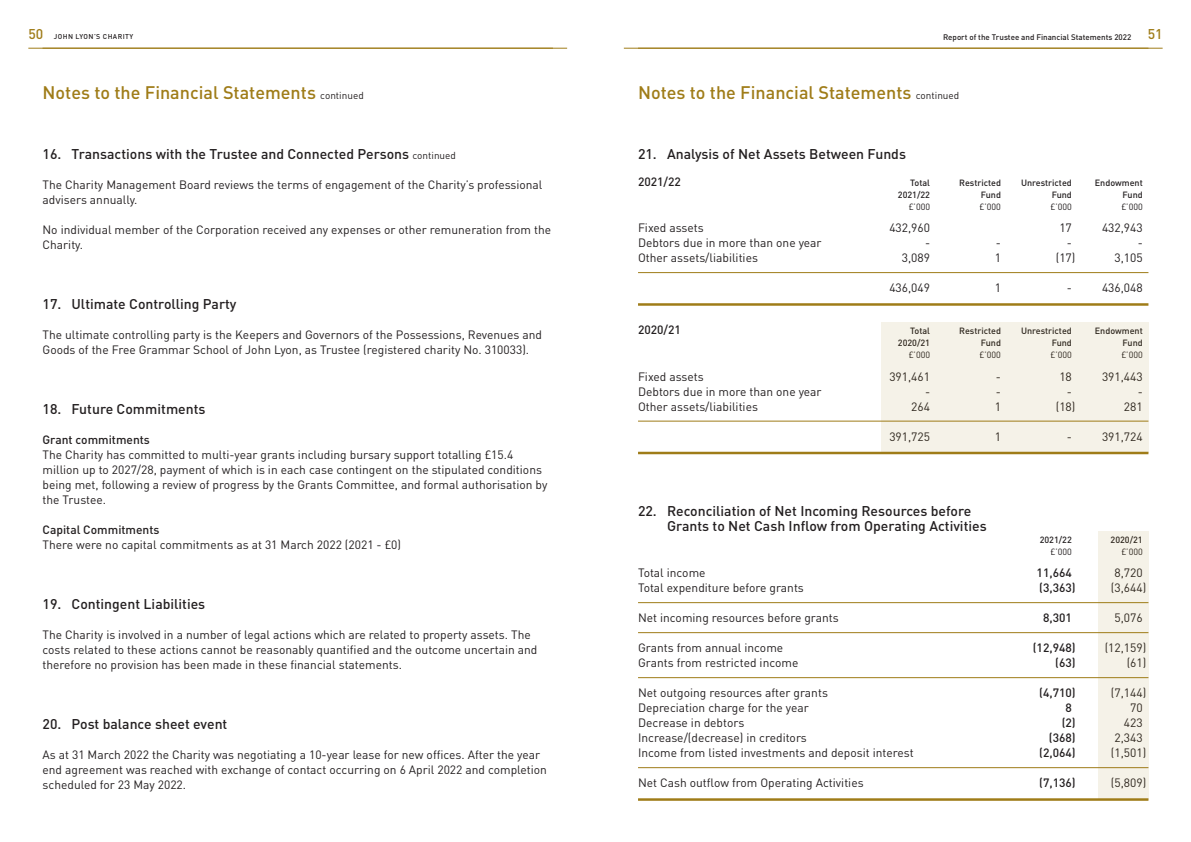
<style>
.page{position:relative;width:1191px;height:842px;background:#fff}
.page>*{position:absolute;margin:0;border:0;box-sizing:border-box;transform-origin:0 0}
.t1{font:500 18px "DINOT";color:#9f7c18}
.t2{font:500 14px/15px "DINOT";color:#231f20}
.t3{font:12px/15px "DINOT";color:#231f20}
.t4{font:500 12px "DINOT";color:#231f20}
.t5{font:500 9px "DINOT";color:#231f20}
.t6{font:9px "DINOT";color:#231f20}
.t7{font:500 8px "DINOT";color:#231f20}
.t8{font:500 7px "DINOT";letter-spacing:.06em;color:#231f20}
.s1{font-size:14px;color:#9f7c18}
.s2{font-weight:400;font-size:10px;color:#231f20}
.s3{font-weight:400;font-size:10px}
</style>
<div class="page">
<hr style="left:638px;top:48px;width:524px;height:1px;background:#9f7c18">
<hr style="left:28px;top:48px;width:525px;height:1px;background:#9f7c18">
<hr style="left:638px;top:272px;width:510px;height:1px;background:#9f7c18">
<hr style="left:638px;top:303px;width:510px;height:3px;background:#9f7c18">
<hr style="left:638px;top:421px;width:510px;height:1px;background:#9f7c18">
<hr style="left:638px;top:452px;width:510px;height:2px;background:#9f7c18">
<hr style="left:638px;top:602px;width:510px;height:1px;background:#9f7c18">
<hr style="left:638px;top:632px;width:510px;height:1px;background:#9f7c18">
<hr style="left:638px;top:677px;width:510px;height:1px;background:#9f7c18">
<hr style="left:638px;top:767px;width:510px;height:1px;background:#9f7c18">
<hr style="left:638px;top:798px;width:510px;height:3px;background:#9f7c18">
<hr style="left:624px;top:48px;width:524px;height:1px;background:#9f7c18">
<div style="left:881px;top:322px;width:267px;height:131px;background:#f5f2e8"></div>
<div style="left:1098px;top:531px;width:50px;height:268px;background:#f5f2e8"></div>
<hr style="left:43px;top:48px;width:524px;height:1px;background:#9f7c18">
<p class="t8" style="left:28px;top:32px;width:106px"><span class="s1">50</span> JOHN LYON’S CHARITY</p>
<h1 class="t1" style="left:43px;top:80px;width:323px">Notes to the Financial Statements <span class="s2">continued</span></h1>
<p class="t2" style="left:43px;top:146px;width:415px">16. Transactions with the Trustee and Connected Persons <span class="s3">continued</span></p>
<p class="t3" style="left:43px;top:176px;width:501px">The Charity Management Board reviews the terms of engagement of the Charity’s professional advisers annually.</p>
<p class="t3" style="left:43px;top:221px;width:510px">No individual member of the Corporation received any expenses or other remuneration from the<br>Charity.</p>
<p class="t2" style="left:43px;top:296px;width:195px">17. Ultimate Controlling Party</p>
<p class="t3" style="left:43px;top:326px;width:501px">The ultimate controlling party is the Keepers and Governors of the Possessions, Revenues and<br>Goods of the Free Grammar School of John Lyon, as Trustee (registered charity No. 310033).</p>
<p class="t2" style="left:43px;top:401px;width:164px">18. Future Commitments</p>
<p class="t4" style="left:43px;top:431px;width:109px">Grant commitments</p>
<p class="t3" style="left:43px;top:446px;width:506px">The Charity has committed to multi-year grants including bursary support totalling £15.4 million up to 2027/28, payment of which is in each case contingent on the stipulated conditions being met, following a review of progress by the Grants Committee, and formal authorisation by the Trustee.</p>
<p class="t4" style="left:43px;top:521px;width:118px">Capital Commitments</p>
<p class="t3" style="left:43px;top:536px;width:360px">There were no capital commitments as at 31 March 2022 (2021 - £0)</p>
<p class="t2" style="left:43px;top:596px;width:164px">19. Contingent Liabilities</p>
<p class="t3" style="left:43px;top:626px;width:496px">The Charity is involved in a number of legal actions which are related to property assets. The costs related to these actions cannot be reasonably quantified and the outcome uncertain and therefore no provision has been made in these financial statements.</p>
<p class="t2" style="left:43px;top:716px;width:186px">20. Post balance sheet event</p>
<p class="t3" style="left:43px;top:746px;width:506px">As at 31 March 2022 the Charity was negotiating a 10-year lease for new offices. After the year end agreement was reached with exchange of contact occurring on 6 April 2022 and completion scheduled for 23 May 2022.</p>
<p class="t7" style="left:943px;top:32px;width:221px">Report of the Trustee and Financial Statements 2022 <span class="s1">51</span></p>
<h1 class="t1" style="left:638px;top:80px;width:323px">Notes to the Financial Statements <span class="s2">continued</span></h1>
<p class="t2" style="left:638px;top:146px;width:269px">21. Analysis of Net Assets Between Funds</p>
<p class="t4" style="left:638px;top:173px;width:44px">2021/22</p>
<p class="t5" style="left:910px;top:176px;width:21px">Total</p>
<p class="t5" style="left:959px;top:176px;width:43px">Restricted</p>
<p class="t5" style="left:1021px;top:176px;width:52px">Unrestricted</p>
<p class="t5" style="left:1094px;top:176px;width:49px">Endowment</p>
<p class="t5" style="left:898px;top:188px;width:34px">2021/22</p>
<p class="t5" style="left:980px;top:188px;width:22px">Fund</p>
<p class="t5" style="left:1051px;top:188px;width:22px">Fund</p>
<p class="t5" style="left:1122px;top:188px;width:22px">Fund</p>
<p class="t6" style="left:908px;top:200px;width:23px">£’000</p>
<p class="t6" style="left:979px;top:200px;width:23px">£’000</p>
<p class="t6" style="left:1050px;top:200px;width:23px">£’000</p>
<p class="t6" style="left:1121px;top:200px;width:23px">£’000</p>
<p class="t3" style="left:638px;top:220px;width:67px">Fixed assets</p>
<p class="t3" style="left:889px;top:220px;width:42px">432,960</p>
<p class="t3" style="left:1059px;top:220px;width:14px">17</p>
<p class="t3" style="left:1102px;top:220px;width:42px">432,943</p>
<p class="t3" style="left:638px;top:235px;width:185px">Debtors due in more than one year</p>
<p class="t3" style="left:925px;top:235px;width:7px">-</p>
<p class="t3" style="left:996px;top:235px;width:7px">-</p>
<p class="t3" style="left:1066px;top:235px;width:7px">-</p>
<p class="t3" style="left:1137px;top:235px;width:7px">-</p>
<p class="t3" style="left:638px;top:250px;width:121px">Other assets/liabilities</p>
<p class="t3" style="left:902px;top:250px;width:30px">3,089</p>
<p class="t3" style="left:994px;top:250px;width:8px">1</p>
<p class="t3" style="left:1055px;top:250px;width:21px">(17)</p>
<p class="t3" style="left:1114px;top:250px;width:30px">3,105</p>
<p class="t3" style="left:889px;top:280px;width:42px">436,049</p>
<p class="t3" style="left:994px;top:280px;width:8px">1</p>
<p class="t3" style="left:1066px;top:280px;width:7px">-</p>
<p class="t3" style="left:1102px;top:280px;width:42px">436,048</p>
<p class="t4" style="left:638px;top:322px;width:44px">2020/21</p>
<p class="t5" style="left:910px;top:325px;width:21px">Total</p>
<p class="t5" style="left:959px;top:325px;width:43px">Restricted</p>
<p class="t5" style="left:1021px;top:325px;width:52px">Unrestricted</p>
<p class="t5" style="left:1094px;top:325px;width:49px">Endowment</p>
<p class="t5" style="left:898px;top:337px;width:34px">2020/21</p>
<p class="t5" style="left:980px;top:337px;width:22px">Fund</p>
<p class="t5" style="left:1051px;top:337px;width:22px">Fund</p>
<p class="t5" style="left:1122px;top:337px;width:22px">Fund</p>
<p class="t6" style="left:908px;top:349px;width:23px">£’000</p>
<p class="t6" style="left:979px;top:349px;width:23px">£’000</p>
<p class="t6" style="left:1050px;top:349px;width:23px">£’000</p>
<p class="t6" style="left:1121px;top:349px;width:23px">£’000</p>
<p class="t3" style="left:638px;top:368px;width:67px">Fixed assets</p>
<p class="t3" style="left:889px;top:368px;width:42px">391,461</p>
<p class="t3" style="left:996px;top:368px;width:7px">-</p>
<p class="t3" style="left:1059px;top:368px;width:14px">18</p>
<p class="t3" style="left:1102px;top:368px;width:42px">391,443</p>
<p class="t3" style="left:638px;top:383px;width:185px">Debtors due in more than one year</p>
<p class="t3" style="left:925px;top:383px;width:7px">-</p>
<p class="t3" style="left:996px;top:383px;width:7px">-</p>
<p class="t3" style="left:1066px;top:383px;width:7px">-</p>
<p class="t3" style="left:1137px;top:383px;width:7px">-</p>
<p class="t3" style="left:638px;top:398px;width:121px">Other assets/liabilities</p>
<p class="t3" style="left:911px;top:398px;width:20px">264</p>
<p class="t3" style="left:994px;top:398px;width:8px">1</p>
<p class="t3" style="left:1055px;top:398px;width:21px">(18)</p>
<p class="t3" style="left:1124px;top:398px;width:20px">281</p>
<p class="t3" style="left:889px;top:428px;width:42px">391,725</p>
<p class="t3" style="left:994px;top:428px;width:8px">1</p>
<p class="t3" style="left:1066px;top:428px;width:7px">-</p>
<p class="t3" style="left:1102px;top:428px;width:42px">391,724</p>
<p class="t2" style="left:667px;top:503px;width:321px;text-indent:-29px">22. Reconciliation of Net Incoming Resources before<br>Grants to Net Cash Inflow from Operating Activities</p>
<p class="t5" style="left:1039px;top:533px;width:34px">2021/22</p>
<p class="t5" style="left:1110px;top:533px;width:34px">2020/21</p>
<p class="t6" style="left:1050px;top:545px;width:23px">£’000</p>
<p class="t6" style="left:1121px;top:545px;width:23px">£’000</p>
<p class="t3" style="left:638px;top:565px;width:69px">Total income</p>
<p class="t4" style="left:1036px;top:565px;width:37px">11,664</p>
<p class="t3" style="left:1114px;top:565px;width:30px">8,720</p>
<p class="t3" style="left:638px;top:580px;width:167px">Total expenditure before grants</p>
<p class="t4" style="left:1039px;top:580px;width:38px">(3,363)</p>
<p class="t3" style="left:1111px;top:580px;width:37px">(3,644)</p>
<p class="t3" style="left:638px;top:610px;width:202px">Net incoming resources before grants</p>
<p class="t4" style="left:1043px;top:610px;width:30px">8,301</p>
<p class="t3" style="left:1114px;top:610px;width:30px">5,076</p>
<p class="t3" style="left:638px;top:640px;width:147px">Grants from annual income</p>
<p class="t4" style="left:1032px;top:640px;width:44px">(12,948)</p>
<p class="t3" style="left:1104px;top:640px;width:43px">(12,159)</p>
<p class="t3" style="left:638px;top:655px;width:162px">Grants from restricted income</p>
<p class="t4" style="left:1055px;top:655px;width:22px">(63)</p>
<p class="t3" style="left:1126px;top:655px;width:21px">(61)</p>
<p class="t3" style="left:638px;top:685px;width:191px">Net outgoing resources after grants</p>
<p class="t4" style="left:1039px;top:685px;width:38px">(4,710)</p>
<p class="t3" style="left:1111px;top:685px;width:37px">(7,144)</p>
<p class="t3" style="left:638px;top:700px;width:172px">Depreciation charge for the year</p>
<p class="t4" style="left:1065px;top:700px;width:8px">8</p>
<p class="t3" style="left:1130px;top:700px;width:14px">70</p>
<p class="t3" style="left:638px;top:715px;width:108px">Decrease in debtors</p>
<p class="t4" style="left:1061px;top:715px;width:16px">(2)</p>
<p class="t3" style="left:1124px;top:715px;width:20px">423</p>
<p class="t3" style="left:638px;top:730px;width:170px">Increase/(decrease) in creditors</p>
<p class="t4" style="left:1049px;top:730px;width:28px">(368)</p>
<p class="t3" style="left:1114px;top:730px;width:30px">2,343</p>
<p class="t3" style="left:638px;top:745px;width:277px">Income from listed investments and deposit interest</p>
<p class="t4" style="left:1039px;top:745px;width:38px">(2,064)</p>
<p class="t3" style="left:1111px;top:745px;width:37px">(1,501)</p>
<p class="t3" style="left:638px;top:775px;width:227px">Net Cash outflow from Operating Activities</p>
<p class="t4" style="left:1039px;top:775px;width:38px">(7,136)</p>
<p class="t3" style="left:1111px;top:775px;width:37px">(5,809)</p>
</div>
